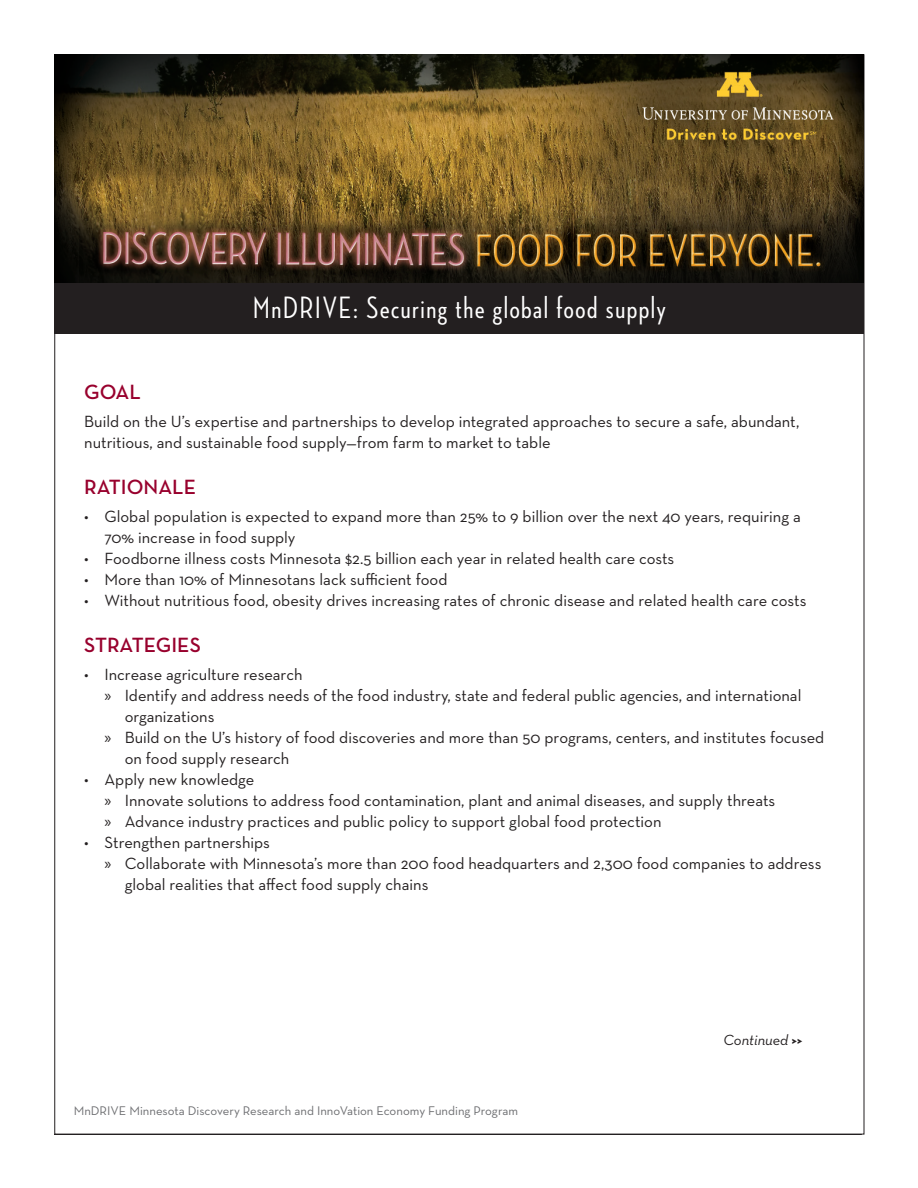
<style>
.page{position:relative;width:918px;height:1188px;background:#fff}
.page>*{position:absolute;margin:0;border:0;box-sizing:border-box;transform-origin:0 0}
.t1{font:500 31.5px "Neutraface Condensed";letter-spacing:.05em;color:#fff}
.t2{font:600 21px "Neutraface Text";color:#98012d}
.t3{font:16.5px/21px "Neutraface Text";color:#231f20}
.t4{font:italic 15px "Neutraface Text";color:#231f20}
.t5{font:12.75px "Neutraface Text";color:#6c6d70}
.s1{font-family:"Myriad Pro"}
.s2{font-weight:700;font-style:normal}
</style>
<div class="page">
<img style="left:54px;top:54px;width:810px;height:229px">
<hr style="left:54px;top:1134px;width:808px;height:1px;background:#231f20">
<div style="left:54px;top:283px;width:810px;height:50px;background:#231f20"></div>
<h1 class="t1" style="left:253px;top:290px;width:414px">MnDRIVE: Securing the global food supply</h1>
<p class="t2" style="left:84px;top:379px;width:58px">GOAL</p>
<p class="t3" style="left:84px;top:410px;width:717px">Build on the U’s expertise and partnerships to develop integrated approaches to secure a safe, abundant, nutritious, and sustainable food supply—from farm to market to table</p>
<p class="t2" style="left:84px;top:474px;width:113px">RATIONALE</p>
<p class="t3" style="left:104px;top:505px;width:698px;text-indent:-20px">• Global population is expected to expand more than 25% to 9 billion over the next 40 years, requiring a<br>70% increase in food supply</p>
<p class="t3" style="left:84px;top:547px;width:592px">• Foodborne illness costs Minnesota $2.5 billion each year in related health care costs</p>
<p class="t3" style="left:84px;top:568px;width:365px">• More than 10% of Minnesotans lack sufficient food</p>
<p class="t3" style="left:84px;top:589px;width:724px">• Without nutritious food, obesity drives increasing rates of chronic disease and related health care costs</p>
<p class="t2" style="left:84px;top:631px;width:117px">STRATEGIES</p>
<p class="t3" style="left:84px;top:663px;width:220px">• Increase agriculture research</p>
<p class="t3" style="left:104px;top:684px;width:699px"><span class="s1">»</span> Identify and address needs of the food industry, state and federal public agencies, and international</p>
<p class="t3" style="left:125px;top:705px;width:91px">organizations</p>
<p class="t3" style="left:104px;top:726px;width:721px"><span class="s1">»</span> Build on the U’s history of food discoveries and more than 50 programs, centers, and institutes focused</p>
<p class="t3" style="left:125px;top:747px;width:166px">on food supply research</p>
<p class="t3" style="left:104px;top:768px;width:672px;text-indent:-20px">• Apply new knowledge<br><span class="s1">»</span> Innovate solutions to address food contamination, plant and animal diseases, and supply threats <span class="s1">»</span> Advance industry practices and public policy to support global food protection</p>
<p class="t3" style="left:84px;top:831px;width:187px">• Strengthen partnerships</p>
<p class="t3" style="left:104px;top:852px;width:718px"><span class="s1">»</span> Collaborate with Minnesota’s more than 200 food headquarters and 2,300 food companies to address</p>
<p class="t3" style="left:125px;top:873px;width:305px">global realities that affect food supply chains</p>
<p class="t5" style="left:74px;top:1102px;width:446px">MnDRIVE Minnesota Discovery Research and InnoVation Economy Funding Program</p>
<p class="t4" style="left:723px;top:1031px;width:81px">Continued <span class="s2">&gt;&gt;</span></p>
</div>
